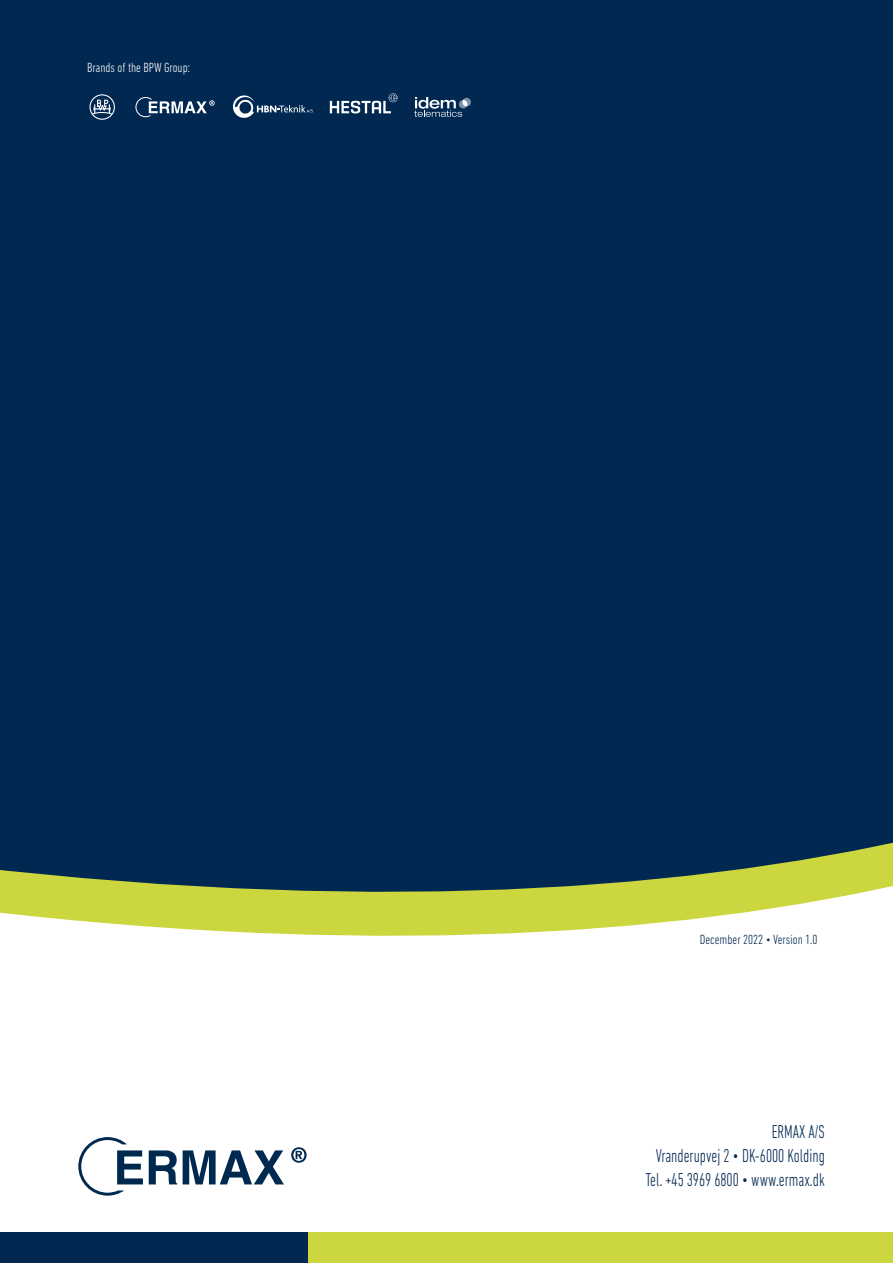
<style>
.page{position:relative;width:893px;height:1263px;background:#fff}
.page>*{position:absolute;margin:0;border:0;box-sizing:border-box;transform-origin:0 0}
.t1{font:300 condensed 18.9px/24px "DIN Next LT Pro";color:#002851;text-align:right;scale:.87 1}
.t2{font:300 condensed 13.5px "DIN Next LT Pro";color:#002851}
.t3{font:300 condensed 13.5px "DIN Next LT Pro";color:#fff}
</style>
<div class="page">
<svg style="left:0;top:833px;width:893px;height:103px;background:#758c5e"></svg>
<div style="left:0;top:1232px;width:893px;height:31px;background:#ccd73f"></div>
<div style="left:0;top:0;width:893px;height:833px;background:#002851"></div>
<svg style="left:149px;top:1150px;width:28px;height:34px"></svg>
<svg style="left:183px;top:1150px;width:101px;height:34px"></svg>
<svg style="left:291px;top:1147px;width:16px;height:16px"></svg>
<svg style="left:78px;top:1137px;width:65px;height:58px"></svg>
<svg style="left:330px;top:93px;width:68px;height:20px"></svg>
<svg style="left:232px;top:95px;width:81px;height:23px"></svg>
<svg style="left:414px;top:97px;width:57px;height:20px"></svg>
<svg style="left:89px;top:94px;width:26px;height:26px"></svg>
<svg style="left:135px;top:97px;width:80px;height:20px"></svg>
<div style="left:0;top:1232px;width:307px;height:31px;background:#002851"></div>
<p class="t3" style="left:87px;top:60px;width:105px">Brands of the BPW Group:</p>
<p class="t2" style="left:700px;top:931px;width:119px">December 2022 • Version 1.0</p>
<p class="t1" style="left:645px;top:1119px;width:208px">ERMAX A/S<br>Vranderupvej 2 • DK-6000 Kolding<br>Tel. +45 3969 6800 • www.ermax.dk</p>
</div>
